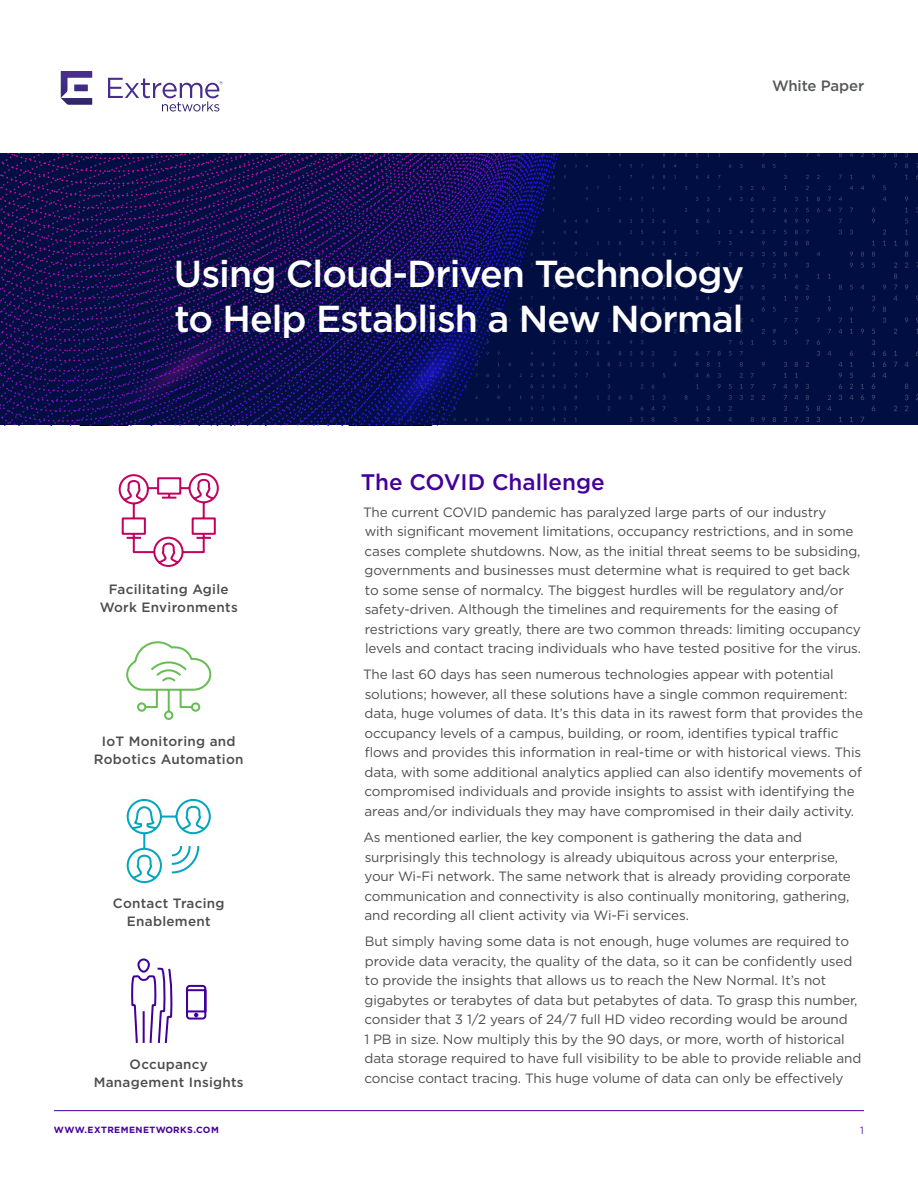
<style>
.page{position:relative;width:918px;height:1188px;background:#fff}
.page>*{position:absolute;margin:0;border:0;box-sizing:border-box;transform-origin:0 0}
.t1{font:500 37.5px/45px "Gotham";letter-spacing:-.025em;color:#fff}
.t2{font:500 22.5px "Gotham";color:#409}
.t3{font:500 15px "Gotham";letter-spacing:-.01em;color:#58595b}
.t4{font:13.5px/19.5px "Gotham";letter-spacing:-.01em;color:#4d4d4f}
.t5{font:500 13.5px/18px "Gotham";letter-spacing:.02em;color:#4d4d4f;text-align:center}
.t6{font:10.5px "Gotham";color:#6026a8}
.t7{font:700 9px "Gotham";letter-spacing:.05em;color:#409}
</style>
<div class="page">
<hr style="left:54px;top:1110px;width:810px;height:1px;background:#409">
<svg style="left:219px;top:81px;width:4px;height:4px"></svg>
<svg style="left:108px;top:78px;width:111px;height:34px"></svg>
<svg style="left:61px;top:71px;width:31px;height:34px"></svg>
<div style="left:0;top:154px;width:918px;height:271px;background:#000e42"></div>
<svg style="left:905px;top:163px;width:3px;height:5px"></svg>
<svg style="left:795px;top:230px;width:3px;height:4px"></svg>
<svg style="left:795px;top:241px;width:3px;height:4px"></svg>
<svg style="left:806px;top:241px;width:3px;height:4px"></svg>
<svg style="left:905px;top:241px;width:3px;height:5px"></svg>
<svg style="left:740px;top:252px;width:3px;height:4px"></svg>
<svg style="left:784px;top:252px;width:3px;height:4px"></svg>
<svg style="left:861px;top:252px;width:3px;height:5px"></svg>
<svg style="left:872px;top:252px;width:3px;height:5px"></svg>
<svg style="left:905px;top:252px;width:3px;height:5px"></svg>
<svg style="left:861px;top:263px;width:3px;height:5px"></svg>
<svg style="left:894px;top:274px;width:3px;height:5px"></svg>
<svg style="left:839px;top:285px;width:3px;height:5px"></svg>
<svg style="left:861px;top:285px;width:3px;height:5px"></svg>
<svg style="left:883px;top:307px;width:3px;height:5px"></svg>
<svg style="left:905px;top:318px;width:3px;height:5px"></svg>
<svg style="left:718px;top:351px;width:3px;height:5px"></svg>
<svg style="left:707px;top:362px;width:3px;height:5px"></svg>
<svg style="left:740px;top:362px;width:3px;height:5px"></svg>
<svg style="left:795px;top:362px;width:3px;height:5px"></svg>
<svg style="left:905px;top:362px;width:4px;height:5px"></svg>
<svg style="left:850px;top:373px;width:3px;height:5px"></svg>
<svg style="left:883px;top:373px;width:4px;height:5px"></svg>
<svg style="left:783px;top:384px;width:4px;height:5px"></svg>
<svg style="left:905px;top:384px;width:3px;height:5px"></svg>
<svg style="left:685px;top:395px;width:3px;height:5px"></svg>
<svg style="left:794px;top:395px;width:4px;height:5px"></svg>
<svg style="left:806px;top:395px;width:3px;height:5px"></svg>
<svg style="left:872px;top:395px;width:3px;height:5px"></svg>
<svg style="left:706px;top:406px;width:4px;height:5px"></svg>
<svg style="left:784px;top:406px;width:3px;height:5px"></svg>
<svg style="left:806px;top:406px;width:3px;height:5px"></svg>
<svg style="left:817px;top:406px;width:3px;height:5px"></svg>
<svg style="left:827px;top:406px;width:4px;height:5px"></svg>
<svg style="left:728px;top:417px;width:4px;height:5px"></svg>
<svg style="left:751px;top:417px;width:3px;height:5px"></svg>
<svg style="left:773px;top:417px;width:3px;height:5px"></svg>
<svg style="left:0;top:186px;width:599px;height:239px"></svg>
<svg style="left:0;top:154px;width:593px;height:68px"></svg>
<svg style="left:343px;top:275px;width:173px;height:150px"></svg>
<svg style="left:78px;top:298px;width:204px;height:127px"></svg>
<svg style="left:118px;top:473px;width:101px;height:94px"></svg>
<svg style="left:126px;top:798px;width:85px;height:86px"></svg>
<svg style="left:131px;top:958px;width:76px;height:85px"></svg>
<svg style="left:126px;top:641px;width:86px;height:79px"></svg>
<p class="t3" style="left:772px;top:76px;width:94px">White Paper</p>
<h1 class="t1" style="left:174px;top:250px;width:572px">Using Cloud-Driven Technology to Help Establish a New Normal</h1>
<p class="t5" style="left:100px;top:580px;width:140px">Facilitating Agile<br>Work Environments</p>
<p class="t5" style="left:94px;top:732px;width:151px">IoT Monitoring and<br>Robotics Automation</p>
<p class="t5" style="left:113px;top:894px;width:113px">Contact Tracing<br>Enablement</p>
<p class="t5" style="left:94px;top:1055px;width:151px">Occupancy<br>Management Insights</p>
<h2 class="t2" style="left:361px;top:468px;width:246px">The COVID Challenge</h2>
<p class="t4" style="left:363px;top:502px;width:499px">The current COVID pandemic has paralyzed large parts of our industry<br>with significant movement limitations, occupancy restrictions, and in some cases complete shutdowns. Now, as the initial threat seems to be subsiding, governments and businesses must determine what is required to get back to some sense of normalcy. The biggest hurdles will be regulatory and/or safety-driven. Although the timelines and requirements for the easing of restrictions vary greatly, there are two common threads: limiting occupancy levels and contact tracing individuals who have tested positive for the virus.</p>
<p class="t4" style="left:363px;top:665px;width:501px">The last 60 days has seen numerous technologies appear with potential solutions; however, all these solutions have a single common requirement: data, huge volumes of data. It’s this data in its rawest form that provides the occupancy levels of a campus, building, or room, identifies typical traffic flows and provides this information in real-time or with historical views. This data, with some additional analytics applied can also identify movements of compromised individuals and provide insights to assist with identifying the areas and/or individuals they may have compromised in their daily activity.</p>
<p class="t4" style="left:363px;top:827px;width:489px">As mentioned earlier, the key component is gathering the data and surprisingly this technology is already ubiquitous across your enterprise, your Wi-Fi network. The same network that is already providing corporate communication and connectivity is also continually monitoring, gathering, and recording all client activity via Wi-Fi services.</p>
<p class="t4" style="left:364px;top:932px;width:498px">But simply having some data is not enough, huge volumes are required to provide data veracity, the quality of the data, so it can be confidently used to provide the insights that allows us to reach the New Normal. It’s not gigabytes or terabytes of data but petabytes of data. To grasp this number, consider that 3 1/2 years of 24/7 full HD video recording would be around<br>1 PB in size. Now multiply this by the 90 days, or more, worth of historical data storage required to have full visibility to be able to provide reliable and concise contact tracing. This huge volume of data can only be effectively</p>
<p class="t7" style="left:54px;top:1124px;width:166px">WWW.EXTREMENETWORKS.COM</p>
<p class="t6" style="left:860px;top:1124px;width:5px">1</p>
</div>
